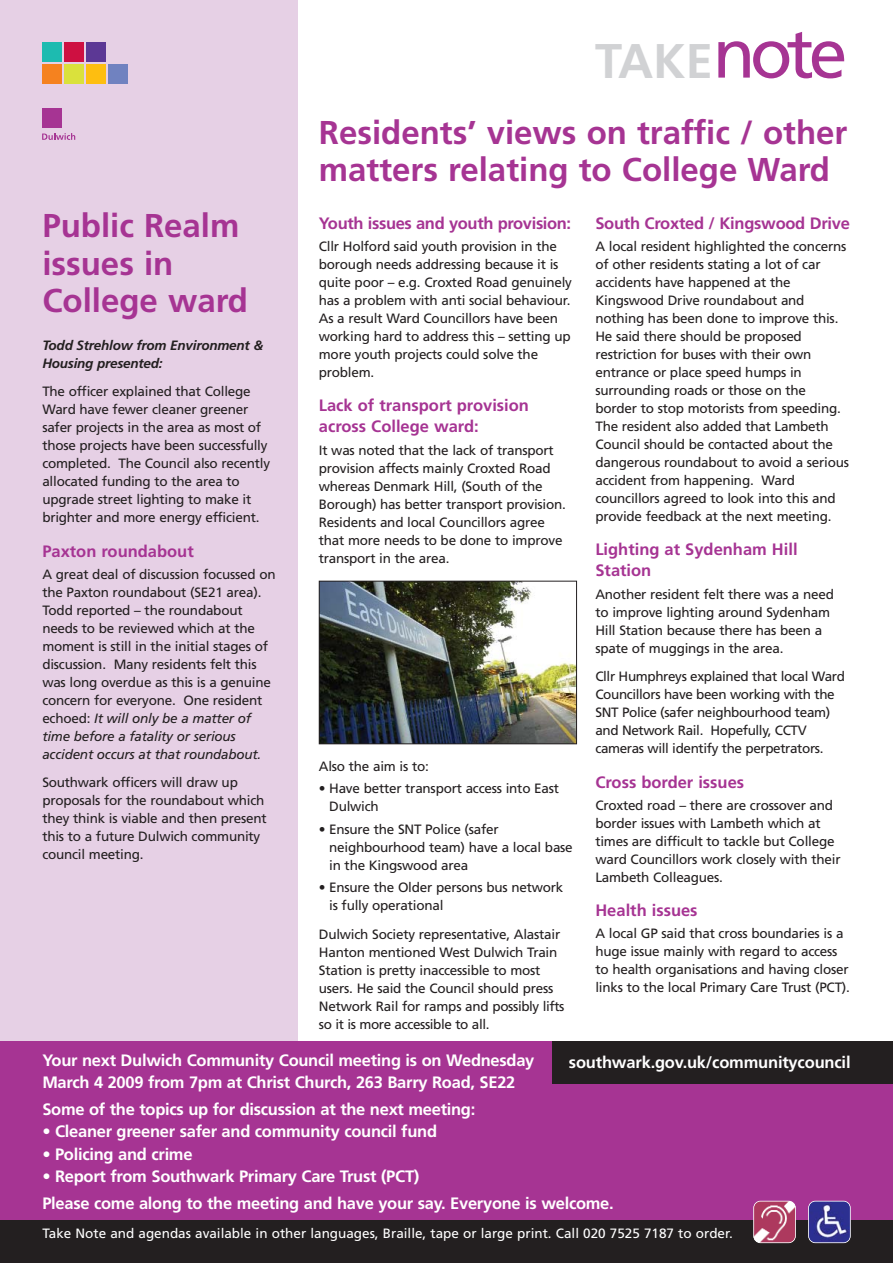
<style>
.page{position:relative;width:893px;height:1263px;background:#fff}
.page>*{position:absolute;margin:0;border:0;box-sizing:border-box;transform-origin:0 0}
.t1{font:700 48.6px "Frutiger";color:#d1d2d4}
.t2{font:700 33px/37.5px "Frutiger";color:#a63493}
.t3{font:700 16.5px/26.7px "Frutiger";letter-spacing:-.015em;color:#fff}
.t4{font:700 16.5px/21px "Frutiger";color:#a63493}
.t5{font:700 16.5px "Frutiger";letter-spacing:-.02em;color:#a63493}
.t6{font:13.5px/18px "Frutiger";letter-spacing:-.015em;color:#231f20}
.t7{font:13.5px "Frutiger";color:#fff}
.t8{font:italic 700 13.5px/18px "Frutiger";letter-spacing:-.015em;color:#231f20}
.s1{font-weight:400;font-size:69.6px;color:#a63493}
.s2{font-style:italic}
</style>
<div class="page">
<div style="left:0;top:0;width:297px;height:1220px;background:#e6d0e5"></div>
<div style="left:0;top:1041px;width:892px;height:179px;background:#a63493"></div>
<div style="left:42px;top:109px;width:20px;height:19px;background:#a63493"></div>
<div style="left:86px;top:42px;width:20px;height:20px;background:#5c3895"></div>
<div style="left:64px;top:42px;width:19px;height:20px;background:#ce1041"></div>
<div style="left:42px;top:64px;width:20px;height:20px;background:#f5821f"></div>
<div style="left:42px;top:42px;width:20px;height:20px;background:#1dbbb0"></div>
<div style="left:64px;top:64px;width:20px;height:20px;background:#dae13c"></div>
<div style="left:86px;top:64px;width:19px;height:20px;background:#febe10"></div>
<div style="left:108px;top:64px;width:19px;height:20px;background:#7082c0"></div>
<svg style="left:42px;top:133px;width:33px;height:7px"></svg>
<div style="left:0;top:1220px;width:892px;height:43px;background:#231f20"></div>
<img style="left:753px;top:1201px;width:42px;height:42px;border-radius:7px">
<div style="left:753px;top:1201px;width:42px;height:42px;border:1px solid #fff;border-radius:7px"></div>
<img style="left:808px;top:1201px;width:42px;height:42px;border-radius:7px">
<div style="left:808px;top:1201px;width:42px;height:42px;border:1px solid #fff;border-radius:7px"></div>
<div style="left:553px;top:1041px;width:339px;height:43px;background:#231f20"></div>
<img style="left:321px;top:583px;width:254px;height:159px">
<div style="left:319px;top:581px;width:258px;height:163px;border:1px solid #231f20"></div>
<h1 class="t1" style="left:595px;top:41px;width:254px">TAKE<span class="s1">note</span></h1>
<h2 class="t2" style="left:42px;top:210px;width:207px">Public Realm issues in<br>College ward</h2>
<p class="t8" style="left:42px;top:337px;width:222px">Todd Strehlow from Environment &amp;<br>Housing presented:</p>
<p class="t6" style="left:42px;top:384px;width:229px">The officer explained that College Ward have fewer cleaner greener safer projects in the area as most of those projects have been successfully completed. The Council also recently allocated funding to the area to upgrade street lighting to make it brighter and more energy efficient.</p>
<p class="t4" style="left:42px;top:542px;width:153px">Paxton roundabout</p>
<p class="t6" style="left:42px;top:566px;width:235px">A great deal of discussion focussed on the Paxton roundabout (SE21 area).<br>Todd reported – the roundabout needs to be reviewed which at the moment is still in the initial stages of discussion. Many residents felt this was long overdue as this is a genuine concern for everyone. One resident echoed: <span class="s2">It will only be a matter of time before a fatality or serious accident occurs at that roundabout.</span></p>
<p class="t6" style="left:42px;top:775px;width:226px">Southwark officers will draw up proposals for the roundabout which they think is viable and then present this to a future Dulwich community council meeting.</p>
<h2 class="t2" style="left:319px;top:116px;width:530px">Residents’ views on traffic / other matters relating to College Ward</h2>
<p class="t5" style="left:319px;top:216px;width:254px">Youth issues and youth provision:</p>
<p class="t6" style="left:319px;top:238px;width:254px">Cllr Holford said youth provision in the borough needs addressing because it is quite poor – e.g. Croxted Road genuinely has a problem with anti social behaviour.<br>As a result Ward Councillors have been working hard to address this – setting up more youth projects could solve the problem.</p>
<p class="t4" style="left:319px;top:396px;width:212px">Lack of transport provision across College ward:</p>
<p class="t6" style="left:319px;top:442px;width:248px">It was noted that the lack of transport provision affects mainly Croxted Road whereas Denmark Hill, (South of the Borough) has better transport provision.<br>Residents and local Councillors agree that more needs to be done to improve transport in the area.</p>
<p class="t6" style="left:319px;top:759px;width:111px">Also the aim is to:</p>
<p class="t6" style="left:329px;top:781px;width:231px;text-indent:-10px">• Have better transport access into East<br>Dulwich</p>
<p class="t6" style="left:329px;top:821px;width:245px;text-indent:-10px">• Ensure the SNT Police (safer neighbourhood team) have a local base in the Kingswood area</p>
<p class="t6" style="left:329px;top:879px;width:235px;text-indent:-10px">• Ensure the Older persons bus network is fully operational</p>
<p class="t6" style="left:319px;top:926px;width:247px">Dulwich Society representative, Alastair Hanton mentioned West Dulwich Train Station is pretty inaccessible to most users. He said the Council should press Network Rail for ramps and possibly lifts so it is more accessible to all.</p>
<p class="t4" style="left:595px;top:214px;width:256px">South Croxted / Kingswood Drive</p>
<p class="t6" style="left:595px;top:238px;width:255px">A local resident highlighted the concerns of other residents stating a lot of car accidents have happened at the Kingswood Drive roundabout and nothing has been done to improve this.<br>He said there should be proposed restriction for buses with their own entrance or place speed humps in surrounding roads or those on the border to stop motorists from speeding.<br>The resident also added that Lambeth Council should be contacted about the dangerous roundabout to avoid a serious accident from happening. Ward councillors agreed to look into this and provide feedback at the next meeting.</p>
<p class="t4" style="left:595px;top:540px;width:204px">Lighting at Sydenham Hill<br>Station</p>
<p class="t6" style="left:595px;top:586px;width:240px">Another resident felt there was a need to improve lighting around Sydenham Hill Station because there has been a spate of muggings in the area.</p>
<p class="t6" style="left:595px;top:669px;width:251px">Cllr Humphreys explained that local Ward Councillors have been working with the SNT Police (safer neighbourhood team) and Network Rail. Hopefully, CCTV cameras will identify the perpetrators.</p>
<p class="t4" style="left:595px;top:773px;width:150px">Cross border issues</p>
<p class="t6" style="left:595px;top:797px;width:247px">Croxted road – there are crossover and border issues with Lambeth which at times are difficult to tackle but College ward Councillors work closely with their Lambeth Colleagues.</p>
<p class="t4" style="left:595px;top:901px;width:104px">Health issues</p>
<p class="t6" style="left:595px;top:926px;width:256px">A local GP said that cross boundaries is a huge issue mainly with regard to access to health organisations and having closer links to the local Primary Care Trust (PCT).</p>
<p class="t3" style="left:42px;top:1048px;width:493px">Your next Dulwich Community Council meeting is on Wednesday</p>
<p class="t3" style="left:569px;top:1050px;width:283px">southwark.gov.uk/communitycouncil</p>
<p class="t3" style="left:42px;top:1070px;width:474px">March 4 2009 from 7pm at Christ Church, 263 Barry Road, SE22<br>Some of the topics up for discussion at the next meeting:</p>
<p class="t3" style="left:42px;top:1120px;width:396px">• Cleaner greener safer and community council fund</p>
<p class="t3" style="left:42px;top:1142px;width:152px">• Policing and crime</p>
<p class="t3" style="left:42px;top:1165px;width:573px">• Report from Southwark Primary Care Trust (PCT)<br>Please come along to the meeting and have your say. Everyone is welcome.</p>
<p class="t7" style="left:42px;top:1228px;width:692px">Take Note and agendas available in other languages, Braille, tape or large print. Call 020 7525 7187 to order.</p>
</div>
